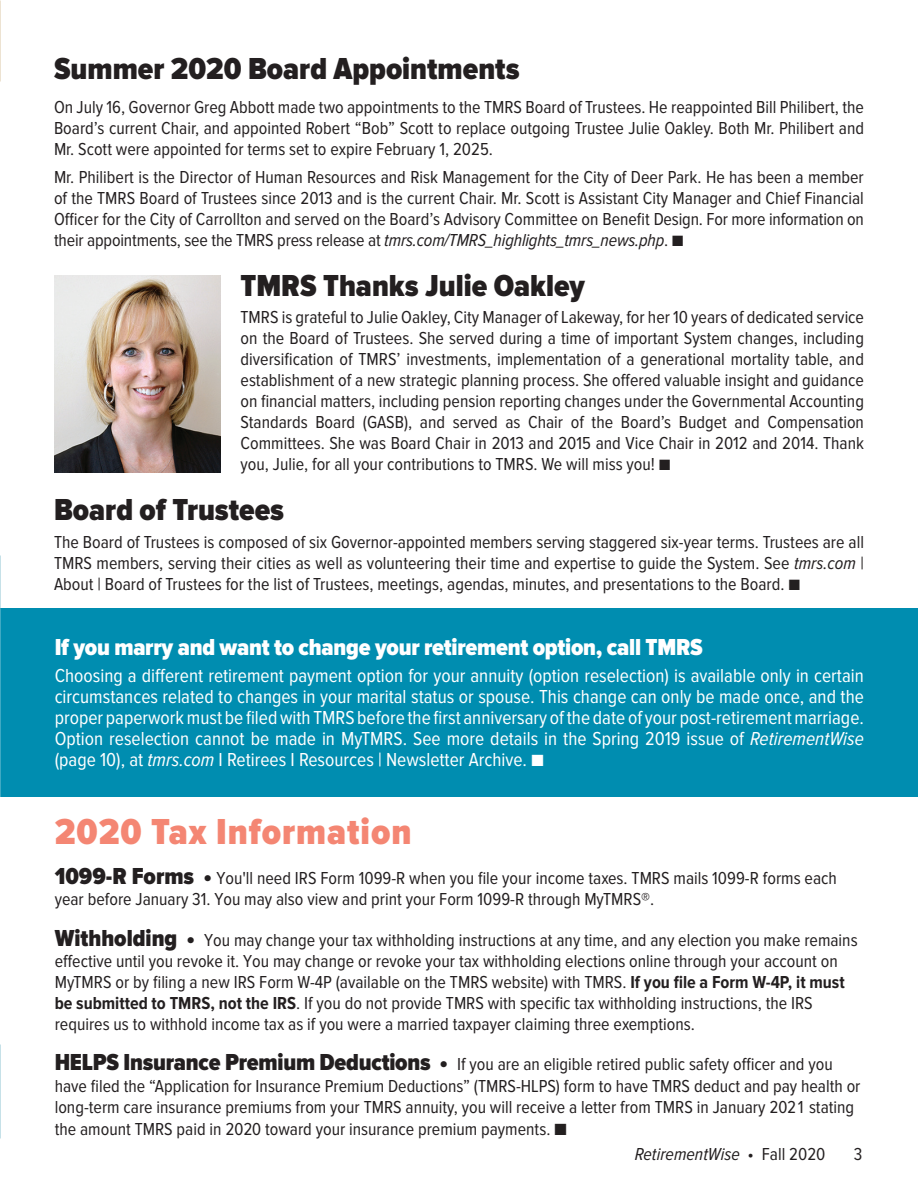
<style>
.page{position:relative;width:918px;height:1188px;background:#fff}
.page>*{position:absolute;margin:0;border:0;box-sizing:border-box;transform-origin:0 0}
.Head_1{font:900 37.5px "Proxima Nova Cond";letter-spacing:.025em;color:#f48673}
.Head_1-2{font:900 31.5px "Proxima Nova Cond";color:#231f20}
.Head_2{font:900 24px "Proxima Nova Cond";letter-spacing:-.01em;color:#fff}
.t1{font:19.5px/21px "Proxima Nova Cond";color:#fff;text-align:justify}
.Head_2-2{font:18px/21px "Proxima Nova Cond";color:#231f20;text-align:justify}
.t2{font:italic 18px "Proxima Nova Cond";color:#231f20}
.s1{font-style:italic}
.s2{font-weight:900;font-size:24px}
.s3{font-weight:700}
.s4{font-size:19.5px}
.s5{font-style:normal}
</style>
<div class="page">
<div style="left:0;top:608px;width:918px;height:189px;background:#008db0"></div>
<img style="left:55px;top:275px;width:165px;height:197px">
<p class="Head_1-2" style="left:54px;top:54px;width:467px">Summer 2020 Board Appointments</p>
<p class="Head_2-2" style="left:54px;top:98px;width:812px">On July 16, Governor Greg Abbott made two appointments to the TMRS Board of Trustees. He reappointed Bill Philibert, the Board’s current Chair, and appointed Robert “Bob” Scott to replace outgoing Trustee Julie Oakley. Both Mr. Philibert and Mr. Scott were appointed for terms set to expire February 1, 2025.</p>
<p class="Head_2-2" style="left:54px;top:167px;width:811px">Mr. Philibert is the Director of Human Resources and Risk Management for the City of Deer Park. He has been a member of the TMRS Board of Trustees since 2013 and is the current Chair. Mr. Scott is Assistant City Manager and Chief Financial Officer for the City of Carrollton and served on the Board’s Advisory Committee on Benefit Design. For more information on their appointments, see the TMRS press release at <span class="s1">tmrs.com/TMRS_highlights_tmrs_news.php</span>. ■</p>
<p class="Head_1-2" style="left:241px;top:271px;width:346px">TMRS Thanks Julie Oakley</p>
<p class="Head_2-2" style="left:241px;top:308px;width:625px">TMRS is grateful to Julie Oakley, City Manager of Lakeway, for her 10 years of dedicated service on the Board of Trustees. She served during a time of important System changes, including diversification of TMRS’ investments, implementation of a generational mortality table, and establishment of a new strategic planning process. She offered valuable insight and guidance on financial matters, including pension reporting changes under the Governmental Accounting Standards Board (GASB), and served as Chair of the Board’s Budget and Compensation Committees. She was Board Chair in 2013 and 2015 and Vice Chair in 2012 and 2014. Thank you, Julie, for all your contributions to TMRS. We will miss you! ■</p>
<p class="Head_1-2" style="left:54px;top:495px;width:232px">Board of Trustees</p>
<p class="Head_2-2" style="left:54px;top:532px;width:812px">The Board of Trustees is composed of six Governor-appointed members serving staggered six-year terms. Trustees are all TMRS members, serving their cities as well as volunteering their time and expertise to guide the System. See <span class="s1">tmrs.com</span> | About | Board of Trustees for the list of Trustees, meetings, agendas, minutes, and presentations to the Board. ■</p>
<p class="Head_2" style="left:55px;top:636px;width:650px">If you marry and want to change your retirement option, call TMRS</p>
<p class="t1" style="left:55px;top:666px;width:811px">Choosing a different retirement payment option for your annuity (option reselection) is available only in certain circumstances related to changes in your marital status or spouse. This change can only be made once, and the proper paperwork must be filed with TMRS before the first anniversary of the date of your post-retirement marriage.<br>Option reselection cannot be made in MyTMRS. See more details in the Spring 2019 issue of <span class="s1">RetirementWise </span>(page 10), at <span class="s1">tmrs.com</span> I Retirees I Resources | Newsletter Archive. ■</p>
<p class="Head_1" style="left:55px;top:814px;width:358px">2020 Tax Information</p>
<p class="Head_2-2" style="left:55px;top:868px;width:784px"><span class="s2">1099-R Forms •</span> You'll need IRS Form 1099-R when you file your income taxes. TMRS mails 1099-R forms each year before January 31. You may also view and print your Form 1099-R through MyTMRS®.</p>
<p class="Head_2-2" style="left:55px;top:930px;width:804px;text-align:left"><span class="s2">Withholding •</span> You may change your tax withholding instructions at any time, and any election you make remains effective until you revoke it. You may change or revoke your tax withholding elections online through your account on MyTMRS or by filing a new IRS Form W-4P (available on the TMRS website) with TMRS. <span class="s3">If you file a Form W-4P, it must be submitted to TMRS, not the IRS</span>. If you do not provide TMRS with specific tax withholding instructions, the IRS requires us to withhold income tax as if you were a married taxpayer claiming three exemptions.</p>
<p class="Head_2-2" style="left:55px;top:1054px;width:807px;line-height:21.6px;text-align:left"><span class="s2">HELPS Insurance Premium Deductions •</span> If you are an eligible retired public safety officer and you have filed the “Application for Insurance Premium Deductions” (TMRS-HLPS) form to have TMRS deduct and pay health or long-term care insurance premiums from your TMRS annuity, you will receive a letter from TMRS in January 2021 stating the amount TMRS paid in 2020 toward your insurance premium payments. <span class="s4">■</span></p>
<p class="t2" style="left:635px;top:1146px;width:192px">RetirementWise <span class="s5">• Fall 2020</span></p>
<p class="Head_2-2" style="left:854px;top:1144px;width:10px">3</p>
</div>
